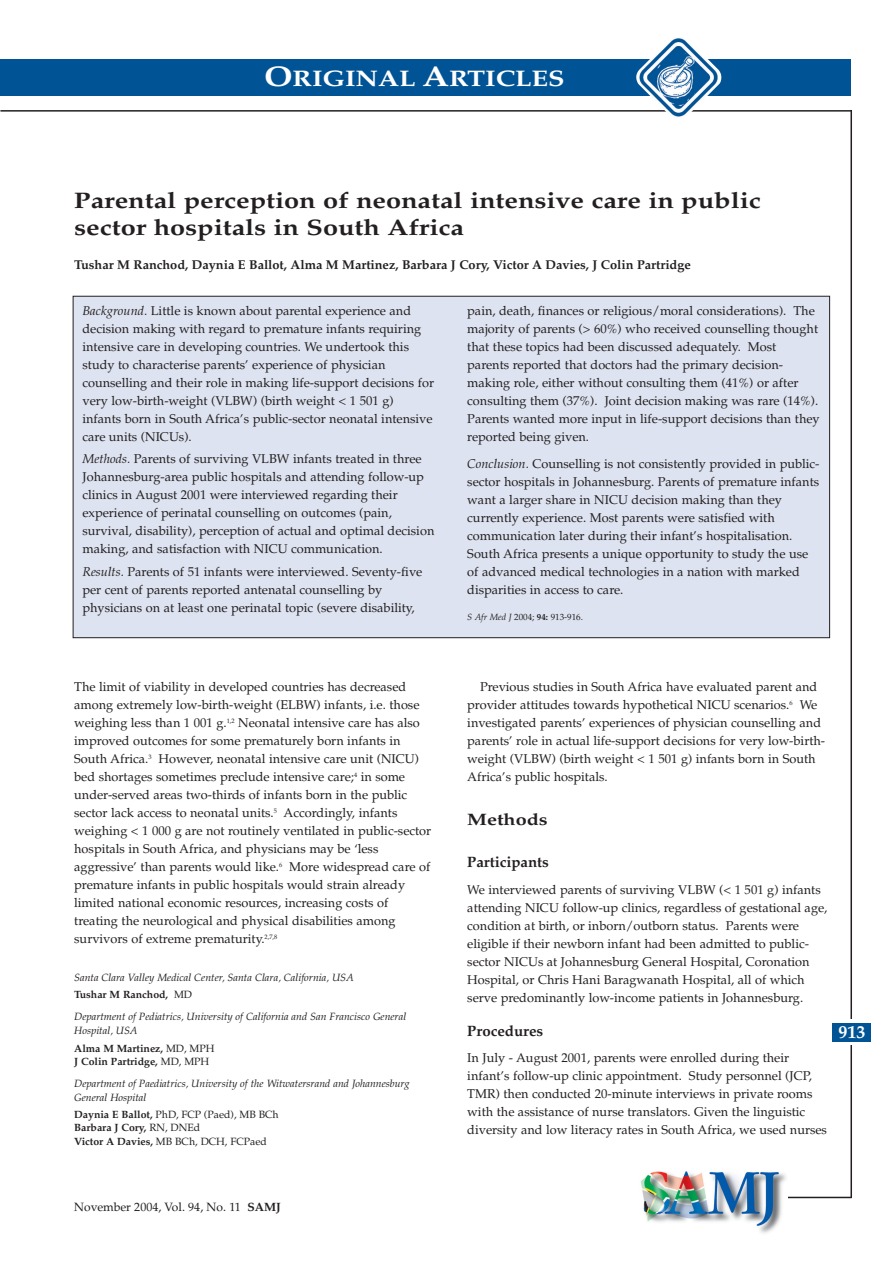
<style>
.page{position:relative;width:893px;height:1262px;background:#fff}
.page>*{position:absolute;margin:0;border:0;box-sizing:border-box;transform-origin:0 0}
.t1{font:700 22.5px/27px "Palatino";color:#231f20;scale:1.2 1}
.t2{font:700 22.5px "Palatino";color:#fff;scale:1.2 1}
.t3{font:700 18px "Palatino";color:#fff}
.t4{font:700 16.5px "Palatino";color:#231f20;scale:1.2 1}
.t5{font:700 15px "Palatino";color:#231f20}
.t6{font:12.75px/18px "Palatino";color:#231f20}
.t7{font:700 12.75px "Palatino";color:#231f20}
.t8{font:12px "Palatino";color:#231f20}
.t9{font:italic 10.5px/13.5px "Palatino";color:#231f20}
.t10{font:10.5px/13.5px "Palatino";color:#231f20}
.t11{font:700 10.5px/13.5px "Palatino";color:#231f20}
.t12{font:9px "Palatino";color:#231f20}
.s1{font-size:28.5px}
.s2{font-style:italic}
.s3{font-weight:700}
.s4{font-weight:700;font-style:normal}
.s5{font-style:normal}
.s6{font-weight:400}
</style>
<div class="page">
<hr style="left:850px;top:110px;width:2px;height:1088px;background:#231f20">
<div style="left:836px;top:1019px;width:28px;height:26px;background:#fff"></div>
<hr style="left:788px;top:1196px;width:63px;height:2px;background:#231f20">
<div style="left:0;top:59px;width:851px;height:36px;background:#005495"></div>
<hr style="left:0;top:110px;width:851px;height:2px;background:#231f20">
<img style="left:636px;top:38px;width:85px;height:79px">
<img style="left:640px;top:1171px;width:146px;height:62px">
<div style="left:832px;top:1023px;width:39px;height:19px;background:#005495"></div>
<div style="left:73px;top:296px;width:756px;height:341px;background:#dde3f0"></div>
<h1 class="t2" style="left:264px;top:69px;width:252px"><span class="s1">O</span>RIGINAL <span class="s1">A</span>RTICLES</h1>
<h1 class="t1" style="left:74px;top:189px;width:573px">Parental perception of neonatal intensive care in public sector hospitals in South Africa</h1>
<p class="t7" style="left:74px;top:259px;width:618px">Tushar M Ranchod, Daynia E Ballot, Alma M Martinez, Barbara J Cory, Victor A Davies, J Colin Partridge</p>
<p class="t6" style="left:82px;top:303px;width:353px"><span class="s2">Background.</span> Little is known about parental experience and decision making with regard to premature infants requiring intensive care in developing countries. We undertook this study to characterise parents’ experience of physician counselling and their role in making life-support decisions for very low-birth-weight (VLBW) (birth weight &lt; 1 501 g) infants born in South Africa’s public-sector neonatal intensive care units (NICUs).</p>
<p class="t6" style="left:82px;top:451px;width:353px"><span class="s2">Methods.</span> Parents of surviving VLBW infants treated in three Johannesburg-area public hospitals and attending follow-up clinics in August 2001 were interviewed regarding their experience of perinatal counselling on outcomes (pain, survival, disability), perception of actual and optimal decision making, and satisfaction with NICU communication.</p>
<p class="t6" style="left:82px;top:563px;width:341px"><span class="s2">Results.</span> Parents of 51 infants were interviewed. Seventy-five per cent of parents reported antenatal counselling by physicians on at least one perinatal topic (severe disability,</p>
<p class="t6" style="left:467px;top:303px;width:354px">pain, death, finances or religious/moral considerations). The majority of parents (&gt; 60%) who received counselling thought that these topics had been discussed adequately. Most parents reported that doctors had the primary decision&shy;making role, either without consulting them (41%) or after consulting them (37%). Joint decision making was rare (14%).<br>Parents wanted more input in life-support decisions than they reported being given.</p>
<p class="t6" style="left:467px;top:455px;width:353px"><span class="s2">Conclusion.</span> Counselling is not consistently provided in public&shy;sector hospitals in Johannesburg. Parents of premature infants want a larger share in NICU decision making than they currently experience. Most parents were satisfied with communication later during their infant’s hospitalisation.<br>South Africa presents a unique opportunity to study the use of advanced medical technologies in a nation with marked disparities in access to care.</p>
<p class="t12" style="left:467px;top:613px;width:117px"><span class="s2">S Afr Med J</span> 2004; <span class="s3">94:</span> 913-916.</p>
<p class="t6" style="left:74px;top:679px;width:358px">The limit of viability in developed countries has decreased among extremely low-birth-weight (ELBW) infants, i.e. those weighing less than 1 001 g.<sup>1,2</sup> Neonatal intensive care has also improved outcomes for some prematurely born infants in South Africa.<sup>3</sup> However, neonatal intensive care unit (NICU) bed shortages sometimes preclude intensive care;<sup>4</sup> in some under-served areas two-thirds of infants born in the public sector lack access to neonatal units.<sup>5</sup> Accordingly, infants weighing &lt; 1 000 g are not routinely ventilated in public-sector hospitals in South Africa, and physicians may be ‘less aggressive’ than parents would like.<sup>6</sup> More widespread care of premature infants in public hospitals would strain already limited national economic resources, increasing costs of treating the neurological and physical disabilities among survivors of extreme prematurity.<sup>2,7,8</sup></p>
<p class="t6" style="left:467px;top:679px;width:359px;text-indent:13px">Previous studies in South Africa have evaluated parent and provider attitudes towards hypothetical NICU scenarios.<sup>6</sup> We investigated parents’ experiences of physician counselling and parents’ role in actual life-support decisions for very low-birth&shy;weight (VLBW) (birth weight &lt; 1 501 g) infants born in South Africa’s public hospitals.</p>
<p class="t4" style="left:467px;top:813px;width:68px">Methods</p>
<p class="t5" style="left:467px;top:856px;width:83px">Participants</p>
<p class="t6" style="left:467px;top:882px;width:361px">We interviewed parents of surviving VLBW (&lt; 1 501 g) infants attending NICU follow-up clinics, regardless of gestational age, condition at birth, or inborn/outborn status. Parents were eligible if their newborn infant had been admitted to public&shy;sector NICUs at Johannesburg General Hospital, Coronation Hospital, or Chris Hani Baragwanath Hospital, all of which serve predominantly low-income patients in Johannesburg.</p>
<p class="t5" style="left:467px;top:1024px;width:77px">Procedures</p>
<p class="t6" style="left:467px;top:1050px;width:361px">In July - August 2001, parents were enrolled during their infant’s follow-up clinic appointment. Study personnel (JCP, TMR) then conducted 20-minute interviews in private rooms with the assistance of nurse translators. Given the linguistic diversity and low literacy rates in South Africa, we used nurses</p>
<p class="t9" style="left:74px;top:969px;width:281px;line-height:17.7px">Santa Clara Valley Medical Center, Santa Clara, California, USA<br><span class="s4">Tushar M Ranchod,</span> <span class="s5">MD</span></p>
<p class="t9" style="left:74px;top:1011px;width:333px">Department of Pediatrics, University of California and San Francisco General<br>Hospital, USA</p>
<p class="t11" style="left:74px;top:1042px;width:142px">Alma M Martinez, <span class="s6">MD, MPH<br></span>J Colin Partridge, <span class="s6">MD, MPH</span></p>
<p class="t9" style="left:74px;top:1078px;width:337px">Department of Paediatrics, University of the Witwatersrand and Johannesburg<br>General Hospital</p>
<p class="t10" style="left:74px;top:1108px;width:206px"><span class="s3">Daynia E Ballot,</span> PhD, FCP (Paed), MB BCh<br><span class="s3">Barbara J Cory,</span> RN, DNEd<br><span class="s3">Victor A Davies,</span> MB BCh, DCH, FCPaed</p>
<h2 class="t3" style="left:838px;top:1025px;width:28px">913</h2>
<p class="t8" style="left:74px;top:1202px;width:208px">November 2004, Vol. 94, No. 11 <span class="s3">SAMJ</span></p>
</div>
